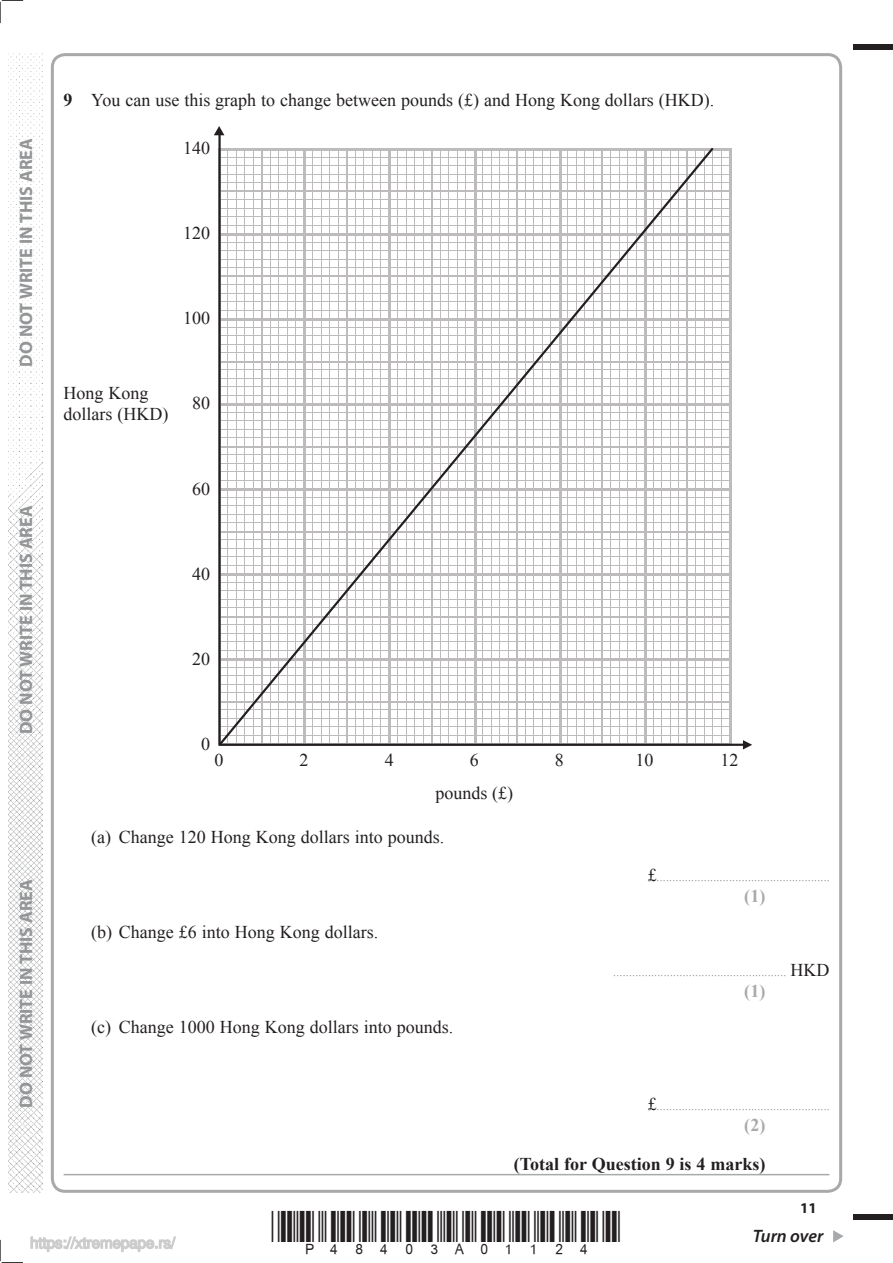
<style>
.page{position:relative;width:893px;height:1263px;background:#fff}
.page>*{position:absolute;margin:0;border:0;box-sizing:border-box;transform-origin:0 0}
.t1{font:39px "Bar Code 39 c HR";color:#231f20}
.t2{font:18px/21px "Times New Roman";color:#231f20}
.t3{font:700 18px "Myriad Pro";color:#939597}
.t4{font:700 18px "Times New Roman";color:#231f20}
.t5{font:700 18px "Times New Roman";color:#a7a9ab}
.t6{font:italic 600 18px "Myriad Pro";letter-spacing:-.005em;color:#231f20}
.t7{font:700 15px "Myriad Pro";color:#231f20}
.t8{font:9px "Times New Roman";color:#231f20}
.s1{font-weight:700}
.s2{font-size:18px}
</style>
<div class="page">
<div style="left:853px;top:45px;width:39px;height:5px;background:#231f20"></div>
<div style="left:853px;top:1214px;width:39px;height:6px;background:#231f20"></div>
<svg style="left:833px;top:1230px;width:10px;height:12px"></svg>
<svg style="left:0;top:0;width:23px;height:23px"></svg>
<svg style="left:0;top:1240px;width:23px;height:23px"></svg>
<img style="left:8px;top:53px;width:34px;height:1140px">
<hr style="left:64px;top:1174px;width:765px;height:1px;background:#a7a9ab">
<svg style="left:217px;top:134px;width:526px;height:612px"></svg>
<svg style="left:214px;top:126px;width:10px;height:9px"></svg>
<svg style="left:743px;top:740px;width:9px;height:9px"></svg>
<svg style="left:217px;top:146px;width:498px;height:600px"></svg>
<svg style="left:30px;top:1236px;width:146px;height:16px"></svg>
<p class="t3" style="left:15px;top:367px;width:230px;rotate:-90deg">DO NOT WRITE IN THIS AREA</p>
<p class="t3" style="left:15px;top:734px;width:230px;rotate:-90deg">DO NOT WRITE IN THIS AREA</p>
<p class="t3" style="left:15px;top:1108px;width:230px;rotate:-90deg">DO NOT WRITE IN THIS AREA</p>
<p class="t2" style="left:64px;top:91px;width:652px"><span class="s1">9</span> You can use this graph to change between pounds (£) and Hong Kong dollars (HKD).</p>
<p class="t2" style="left:183px;top:140px;width:28px">140</p>
<p class="t2" style="left:183px;top:225px;width:28px">120</p>
<p class="t2" style="left:183px;top:310px;width:28px">100</p>
<p class="t2" style="left:64px;top:384px;width:106px">Hong Kong dollars (HKD)</p>
<p class="t2" style="left:192px;top:395px;width:19px">80</p>
<p class="t2" style="left:192px;top:480px;width:19px">60</p>
<p class="t2" style="left:192px;top:565px;width:19px">40</p>
<p class="t2" style="left:192px;top:650px;width:19px">20</p>
<p class="t2" style="left:201px;top:735px;width:10px">0</p>
<p class="t2" style="left:214px;top:751px;width:10px">0</p>
<p class="t2" style="left:299px;top:751px;width:10px">2</p>
<p class="t2" style="left:385px;top:751px;width:10px">4</p>
<p class="t2" style="left:470px;top:751px;width:10px">6</p>
<p class="t2" style="left:555px;top:751px;width:10px">8</p>
<p class="t2" style="left:635px;top:751px;width:19px">10</p>
<p class="t2" style="left:720px;top:751px;width:19px">12</p>
<p class="t2" style="left:435px;top:784px;width:79px">pounds (£)</p>
<p class="t2" style="left:91px;top:828px;width:354px">(a) Change 120 Hong Kong dollars into pounds.</p>
<p class="t2" style="left:91px;top:923px;width:288px">(b) Change £6 into Hong Kong dollars.</p>
<p class="t2" style="left:91px;top:1018px;width:363px">(c) Change 1000 Hong Kong dollars into pounds.</p>
<h1 class="t1" style="left:322px;top:1210px;width:126px">✔✔✓</h1>
<p class="t8" style="left:648px;top:875px;width:183px"><span class="s2">£</span>.......................................................</p>
<p class="t5" style="left:744px;top:890px;width:23px">(1)</p>
<p class="t8" style="left:613px;top:970px;width:217px">....................................................... <span class="s2">HKD</span></p>
<p class="t5" style="left:744px;top:985px;width:23px">(1)</p>
<p class="t8" style="left:648px;top:1103px;width:183px"><span class="s2">£</span>.......................................................</p>
<p class="t5" style="left:744px;top:1118px;width:23px">(2)</p>
<p class="t4" style="left:513px;top:1157px;width:253px">(Total for Question 9 is 4 marks)</p>
<p class="t7" style="left:800px;top:1199px;width:18px">11</p>
<p class="t6" style="left:752px;top:1226px;width:72px">Turn over</p>
</div>
